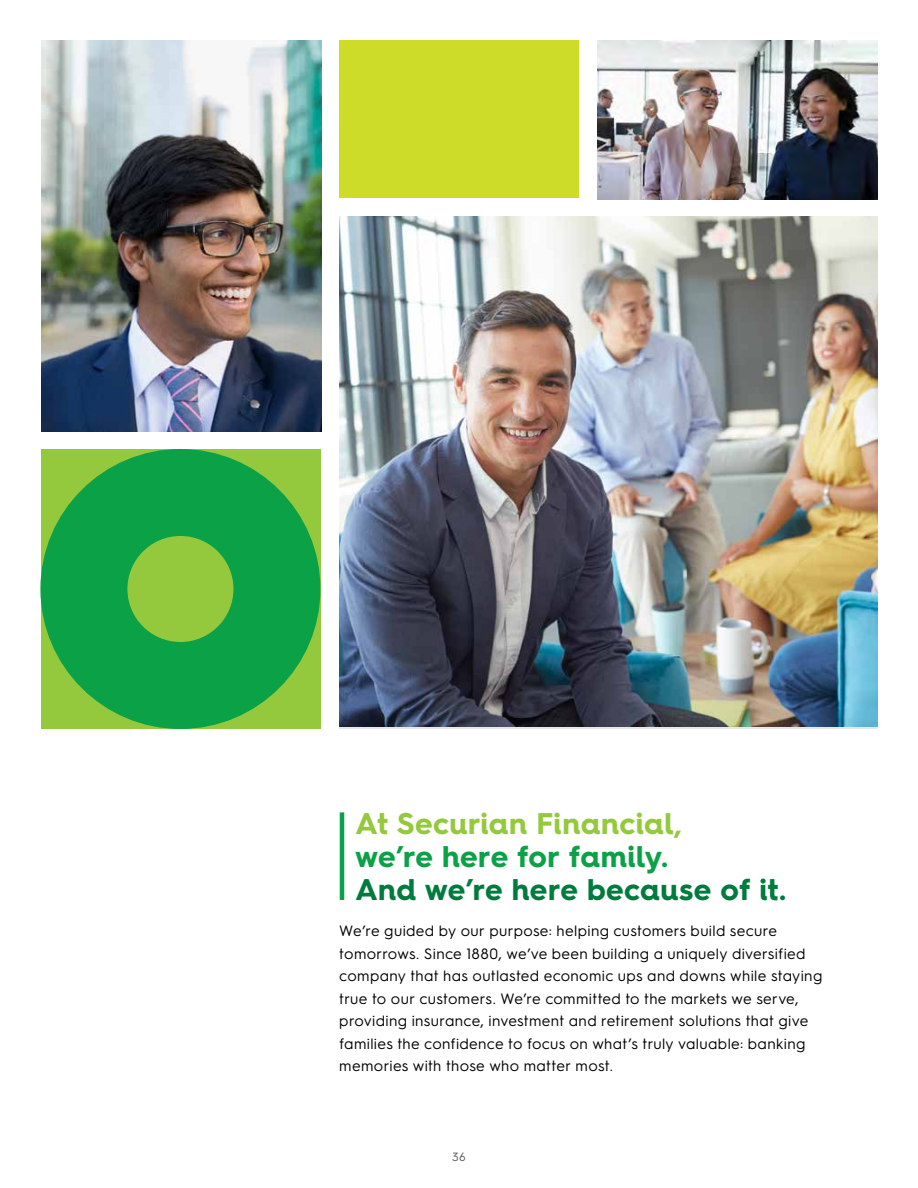
<style>
.page{position:relative;width:918px;height:1188px;background:#fff}
.page>*{position:absolute;margin:0;border:0;box-sizing:border-box;transform-origin:0 0}
.t1{font:700 30px "Hurme Geometric Sans 4";letter-spacing:.01em;color:#007b3e}
.t2{font:700 30px "Hurme Geometric Sans 4";letter-spacing:.01em;color:#95c93d}
.t3{font:700 30px "Hurme Geometric Sans 4";letter-spacing:.01em;color:#0aa147}
.t4{font:15px/22.5px "Hurme Geometric Sans 3";letter-spacing:.02em;color:#000}
.t5{font:12px "Hurme Geometric Sans 3";color:#58595b}
</style>
<div class="page">
<img style="left:339px;top:216px;width:539px;height:511px">
<svg style="left:40px;top:449px;width:280px;height:280px;background:#37ae44"></svg>
<img style="left:41px;top:40px;width:280px;height:392px">
<div style="left:339px;top:40px;width:240px;height:158px;background:#cddc29"></div>
<img style="left:597px;top:40px;width:281px;height:160px">
<hr style="left:340px;top:812px;width:4px;height:88px;background:#0aa147">
<h1 class="t2" style="left:356px;top:803px;width:328px">At Securian Financial,</h1>
<h1 class="t3" style="left:356px;top:836px;width:314px">we’re here for family.</h1>
<h1 class="t1" style="left:356px;top:869px;width:432px">And we’re here because of it.</h1>
<p class="t4" style="left:339px;top:919px;width:485px">We’re guided by our purpose: helping customers build secure tomorrows. Since 1880, we’ve been building a uniquely diversified company that has outlasted economic ups and downs while staying true to our customers. We’re committed to the markets we serve, providing insurance, investment and retirement solutions that give families the confidence to focus on what’s truly valuable: banking memories with those who matter most.</p>
<p class="t5" style="left:452px;top:1148px;width:15px">36</p>
</div>
